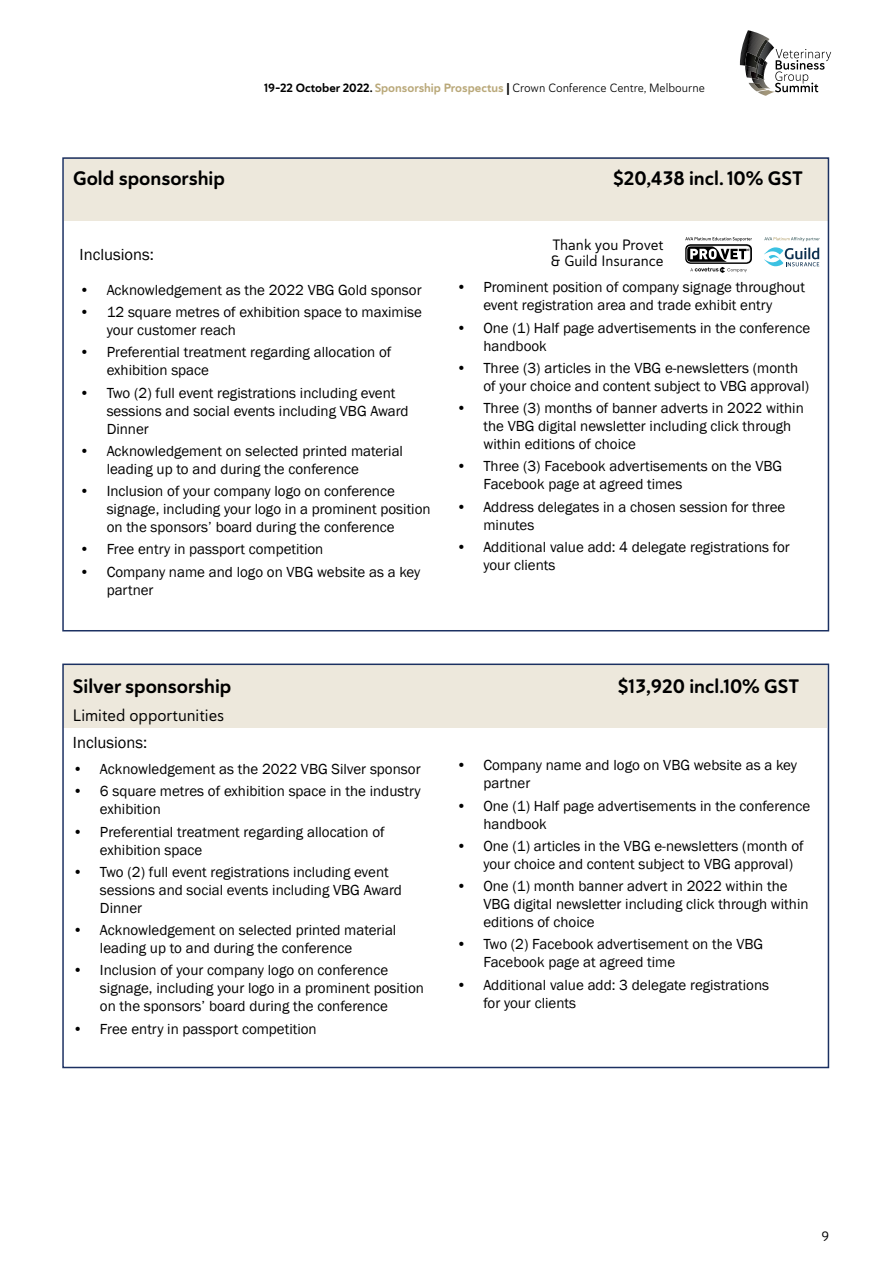
<style>
.page{position:relative;width:893px;height:1263px;background:#fff}
.page>*{position:absolute;margin:0;border:0;box-sizing:border-box;transform-origin:0 0}
.t1{font:19.5px "Haboro Soft Nor Bol";color:#000}
.t2{font:16.5px "Franklin Gothic";color:#000}
.t3{font:16.5px "Haboro Soft Nor Reg";color:#000}
.t4{font:15px/18px "Franklin Gothic";color:#000}
.t5{font:15px/16.5px "Haboro Soft Nor Reg";color:#000}
.t6{font:13.5px "Haboro Soft Nor Reg";color:#000}
.t7{font:12px "Haboro Soft Nor Boo";color:#000}
.s1{font-family:"Haboro Soft Nor Bol"}
.s2{font-family:"Haboro Soft Nor Bol";color:#b9a879}
</style>
<div class="page">
<svg style="left:740px;top:30px;width:91px;height:66px"></svg>
<div style="left:63px;top:664px;width:764px;height:64px;background:#ede8dc"></div>
<div style="left:62px;top:663px;width:767px;height:405px;border:2px solid #1c3162"></div>
<div style="left:65px;top:157px;width:763px;height:64px;background:#ede8dc"></div>
<div style="left:62px;top:157px;width:767px;height:474px;border:2px solid #1c3162"></div>
<svg style="left:764px;top:247px;width:55px;height:19px"></svg>
<svg style="left:764px;top:237px;width:56px;height:4px"></svg>
<svg style="left:685px;top:237px;width:67px;height:36px"></svg>
<p class="t7" style="left:264px;top:80px;width:442px"><span class="s1">19-22 October 2022.</span> <span class="s2">Sponsorship Prospectus</span> <span class="s1">|</span> Crown Conference Centre, Melbourne</p>
<h1 class="t1" style="left:73px;top:166px;width:153px">Gold sponsorship</h1>
<h1 class="t1" style="left:613px;top:166px;width:191px">$20,438 incl. 10% GST</h1>
<p class="t2" style="left:80px;top:244px;width:76px">Inclusions:</p>
<p class="t4" style="left:80px;top:281px;width:343px">• Acknowledgement as the 2022 VBG Gold sponsor</p>
<p class="t4" style="left:107px;top:303px;width:317px;text-indent:-27px">• 12 square metres of exhibition space to maximise your customer reach</p>
<p class="t4" style="left:107px;top:344px;width:286px;text-indent:-27px">• Preferential treatment regarding allocation of exhibition space</p>
<p class="t4" style="left:107px;top:384px;width:303px;text-indent:-27px">• Two (2) full event registrations including event sessions and social events including VBG Award<br>Dinner</p>
<p class="t4" style="left:107px;top:442px;width:298px;text-indent:-27px">• Acknowledgement on selected printed material leading up to and during the conference</p>
<p class="t4" style="left:107px;top:482px;width:325px;text-indent:-27px">• Inclusion of your company logo on conference signage, including your logo in a prominent position on the sponsors’ board during the conference</p>
<p class="t4" style="left:80px;top:541px;width:245px">• Free entry in passport competition</p>
<p class="t4" style="left:107px;top:563px;width:315px;text-indent:-27px">• Company name and logo on VBG website as a key partner</p>
<p class="t5" style="left:551px;top:236px;width:114px">Thank you Provet &amp; Guild Insurance</p>
<p class="t4" style="left:456px;top:279px;width:350px;text-align:center">• Prominent position of company signage throughout event registration area and trade exhibit entry</p>
<p class="t4" style="left:483px;top:319px;width:328px;text-indent:-27px">• One (1) Half page advertisements in the conference handbook</p>
<p class="t4" style="left:483px;top:359px;width:327px;text-indent:-27px">• Three (3) articles in the VBG e-newsletters (month of your choice and content subject to VBG approval)</p>
<p class="t4" style="left:483px;top:399px;width:322px;text-indent:-27px">• Three (3) months of banner adverts in 2022 within the VBG digital newsletter including click through within editions of choice</p>
<p class="t4" style="left:483px;top:458px;width:300px;text-indent:-27px">• Three (3) Facebook advertisements on the VBG<br>Facebook page at agreed times</p>
<p class="t4" style="left:483px;top:498px;width:304px;text-indent:-27px">• Address delegates in a chosen session for three minutes</p>
<p class="t4" style="left:483px;top:538px;width:308px;text-indent:-27px">• Additional value add: 4 delegate registrations for your clients</p>
<h1 class="t1" style="left:73px;top:674px;width:160px">Silver sponsorship</h1>
<h1 class="t1" style="left:618px;top:674px;width:183px">$13,920 incl.10% GST</h1>
<p class="t3" style="left:73px;top:705px;width:153px">Limited opportunities</p>
<p class="t2" style="left:73px;top:732px;width:76px">Inclusions:</p>
<p class="t4" style="left:73px;top:760px;width:349px">• Acknowledgement as the 2022 VBG Silver sponsor</p>
<p class="t4" style="left:100px;top:782px;width:322px;text-indent:-27px">• 6 square metres of exhibition space in the industry exhibition</p>
<p class="t4" style="left:100px;top:823px;width:286px;text-indent:-27px">• Preferential treatment regarding allocation of exhibition space</p>
<p class="t4" style="left:100px;top:863px;width:303px;text-indent:-27px">• Two (2) full event registrations including event sessions and social events including VBG Award<br>Dinner</p>
<p class="t4" style="left:100px;top:921px;width:298px;text-indent:-27px">• Acknowledgement on selected printed material leading up to and during the conference</p>
<p class="t4" style="left:100px;top:961px;width:325px;text-indent:-27px">• Inclusion of your company logo on conference signage, including your logo in a prominent position on the sponsors’ board during the conference</p>
<p class="t4" style="left:73px;top:1020px;width:245px">• Free entry in passport competition</p>
<p class="t4" style="left:483px;top:757px;width:315px;text-indent:-27px">• Company name and logo on VBG website as a key partner</p>
<p class="t4" style="left:483px;top:797px;width:328px;text-indent:-27px">• One (1) Half page advertisements in the conference handbook</p>
<p class="t4" style="left:483px;top:837px;width:322px;text-indent:-27px">• One (1) articles in the VBG e-newsletters (month of your choice and content subject to VBG approval)</p>
<p class="t4" style="left:483px;top:877px;width:327px;text-indent:-27px">• One (1) month banner advert in 2022 within the<br>VBG digital newsletter including click through within editions of choice</p>
<p class="t4" style="left:483px;top:936px;width:281px;text-indent:-27px">• Two (2) Facebook advertisement on the VBG<br>Facebook page at agreed time</p>
<p class="t4" style="left:483px;top:976px;width:287px;text-indent:-27px">• Additional value add: 3 delegate registrations for your clients</p>
<p class="t6" style="left:822px;top:1227px;width:9px">9</p>
</div>
